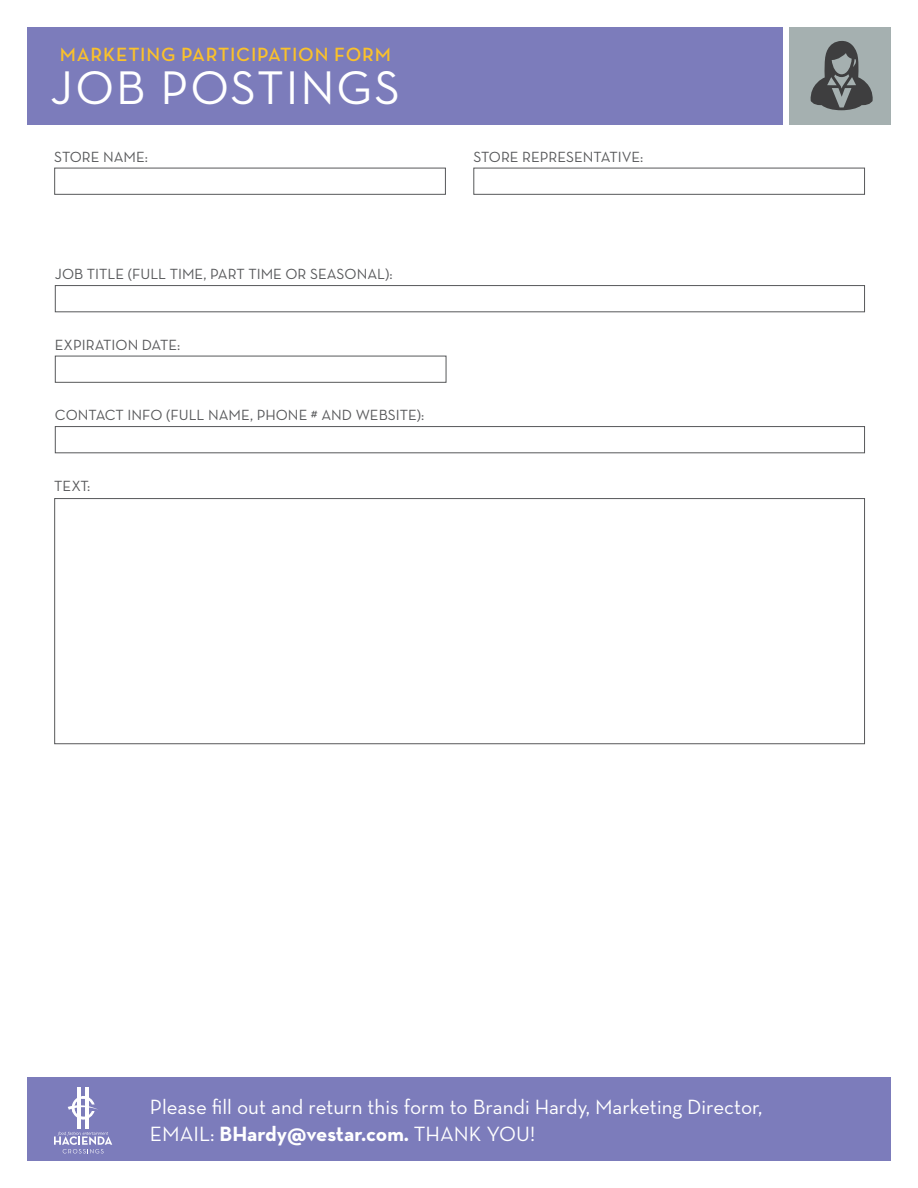
<style>
.page{position:relative;width:918px;height:1188px;background:#fff}
.page>*{position:absolute;margin:0;border:0;box-sizing:border-box;transform-origin:0 0}
.pageTitle2{font:48px "Neutra Text";letter-spacing:.04em;color:#fff}
.t1{font:21px/27px "Neutra Text";color:#fff}
.pageTitle1{font:19.5px "Neutra Text Demi SC";letter-spacing:.04em;color:#fac12b}
.prompt{font:15px "Neutra Text";color:#57585a}
.s1{font-weight:700}
</style>
<div class="page">
<div style="left:27px;top:1078px;width:864px;height:83px;background:#7c7cbb"></div>
<hr style="left:85px;top:1087px;width:4px;height:42px;background:#fff">
<hr style="left:78px;top:1087px;width:3px;height:42px;background:#fff">
<svg style="left:68px;top:1096px;width:30px;height:23px"></svg>
<hr style="left:85px;top:1087px;width:4px;height:16px;background:#fff">
<hr style="left:78px;top:1113px;width:3px;height:16px;background:#fff">
<svg style="left:54px;top:1132px;width:58px;height:21px"></svg>
<div style="left:27px;top:27px;width:756px;height:97px;background:#7c7cbb"></div>
<div style="left:789px;top:27px;width:102px;height:97px;background:#a5b0b0"></div>
<div style="left:473px;top:168px;width:392px;height:27px;border:1px solid #57585a"></div>
<div style="left:54px;top:168px;width:392px;height:27px;border:1px solid #57585a"></div>
<div style="left:54px;top:498px;width:811px;height:246px;border:1px solid #57585a"></div>
<div style="left:55px;top:285px;width:810px;height:27px;border:1px solid #57585a"></div>
<div style="left:55px;top:426px;width:810px;height:27px;border:1px solid #57585a"></div>
<div style="left:55px;top:356px;width:391px;height:27px;border:1px solid #57585a"></div>
<svg style="left:810px;top:41px;width:63px;height:69px"></svg>
<p class="pageTitle1" style="left:60px;top:42px;width:333px">MARKETING PARTICIPATION FORM</p>
<p class="pageTitle2" style="left:50px;top:58px;width:351px">JOB POSTINGS</p>
<p class="prompt" style="left:54px;top:148px;width:95px">STORE NAME:</p>
<p class="prompt" style="left:473px;top:148px;width:171px">STORE REPRESENTATIVE:</p>
<p class="prompt" style="left:55px;top:265px;width:339px">JOB TITLE (FULL TIME, PART TIME OR SEASONAL):</p>
<p class="prompt" style="left:55px;top:336px;width:127px">EXPIRATION DATE:</p>
<p class="prompt" style="left:55px;top:406px;width:371px">CONTACT INFO (FULL NAME, PHONE # AND WEBSITE):</p>
<p class="prompt" style="left:54px;top:477px;width:38px">TEXT:</p>
<h2 class="t1" style="left:150px;top:1093px;width:614px">Please fill out and return this form to Brandi Hardy, Marketing Director,<br>EMAIL: <span class="s1">BHardy@vestar.com.</span> THANK YOU!</h2>
</div>
